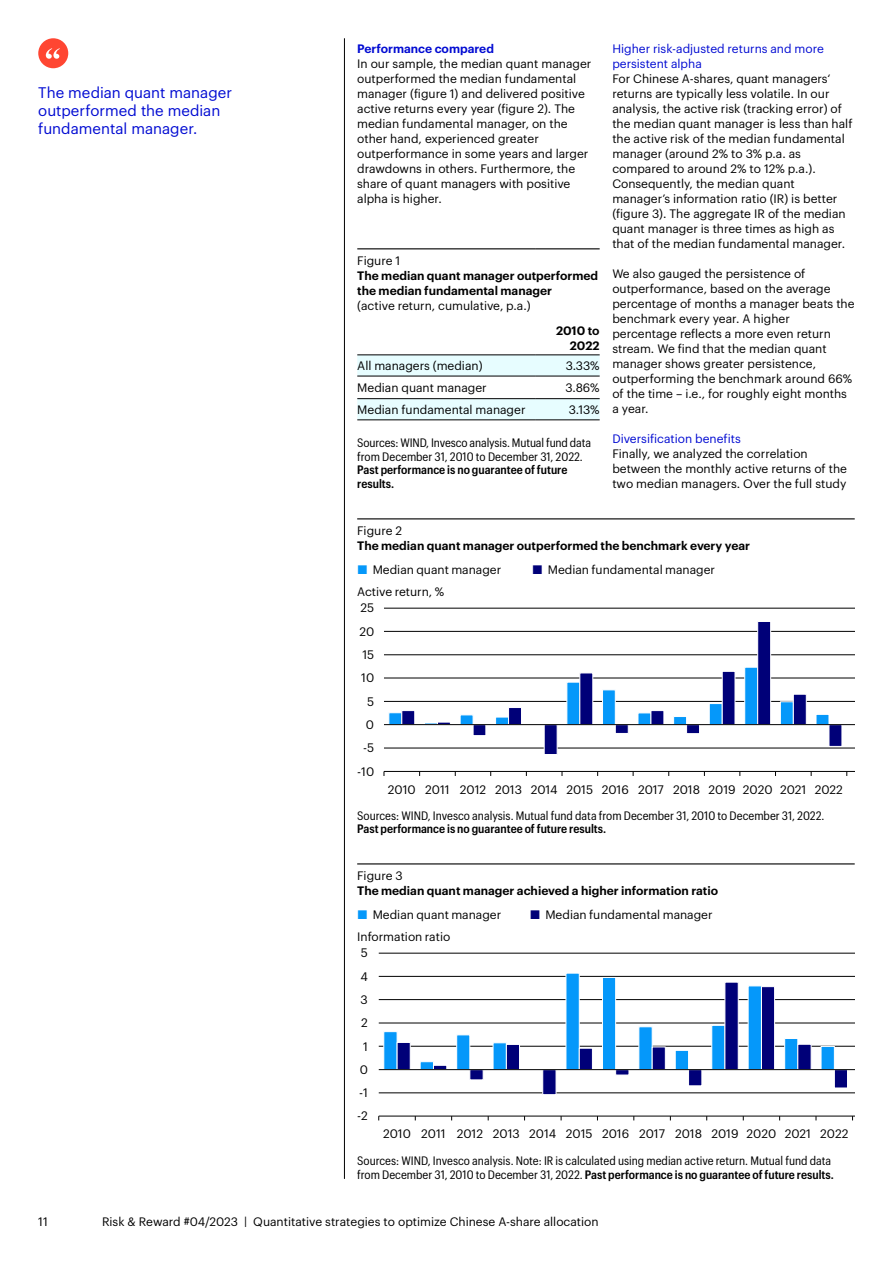
<style>
.page{position:relative;width:893px;height:1263px;background:#fff}
.page>*{position:absolute;margin:0;border:0;box-sizing:border-box;transform-origin:0 0}
.t1{font:15px/18px "Graphik";letter-spacing:.005em;color:#000ad2}
.t2{font:12px/15px "Graphik";color:#000}
.t3{font:12px/13.5px "Graphik Compact";color:#000}
.t4{font:600 12px/15px "Graphik";color:#000}
.t5{font:600 12px/13.5px "Graphik Compact";color:#000}
.t6{font:12px/15px "Graphik";color:#000ad2}
.t7{font:600 12px "Graphik";color:#000ad2}
.s1{font-weight:600}
</style>
<div class="page">
<div style="left:38px;top:38px;width:30px;height:30px;background:#ff4632;border-radius:50%"></div>
<svg style="left:46px;top:48px;width:14px;height:11px"></svg>
<hr style="left:344px;top:38px;width:1px;height:1141px;background:#000">
<hr style="left:357px;top:518px;width:498px;height:1px;background:#000">
<hr style="left:384px;top:608px;width:471px;height:1px;background:#000">
<hr style="left:384px;top:631px;width:471px;height:1px;background:#000">
<hr style="left:384px;top:654px;width:471px;height:1px;background:#000">
<hr style="left:384px;top:678px;width:471px;height:1px;background:#000">
<hr style="left:384px;top:701px;width:471px;height:1px;background:#000">
<hr style="left:384px;top:748px;width:471px;height:1px;background:#000">
<hr style="left:384px;top:771px;width:471px;height:1px;background:#000">
<svg style="left:388px;top:677px;width:13px;height:47px"></svg>
<svg style="left:401px;top:621px;width:442px;height:133px"></svg>
<hr style="left:384px;top:724px;width:471px;height:1px;background:#000">
<svg style="left:357px;top:356px;width:243px;height:64px"></svg>
<hr style="left:357px;top:355px;width:179px;height:1px;background:#000">
<hr style="left:536px;top:355px;width:64px;height:1px;background:#000">
<hr style="left:357px;top:376px;width:179px;height:1px;background:#000">
<hr style="left:536px;top:376px;width:64px;height:1px;background:#000">
<hr style="left:357px;top:398px;width:179px;height:1px;background:#000">
<hr style="left:536px;top:398px;width:64px;height:1px;background:#000">
<hr style="left:357px;top:420px;width:179px;height:1px;background:#000">
<hr style="left:536px;top:420px;width:64px;height:1px;background:#000">
<hr style="left:357px;top:248px;width:179px;height:1px;background:#000">
<hr style="left:536px;top:248px;width:64px;height:1px;background:#000">
<hr style="left:357px;top:863px;width:498px;height:1px;background:#000">
<hr style="left:379px;top:953px;width:476px;height:1px;background:#000">
<hr style="left:379px;top:976px;width:476px;height:1px;background:#000">
<hr style="left:379px;top:999px;width:476px;height:1px;background:#000">
<hr style="left:379px;top:1023px;width:476px;height:1px;background:#000">
<hr style="left:379px;top:1046px;width:476px;height:1px;background:#000">
<hr style="left:379px;top:1092px;width:476px;height:1px;background:#000">
<hr style="left:379px;top:1116px;width:476px;height:1px;background:#000">
<svg style="left:383px;top:973px;width:452px;height:96px"></svg>
<svg style="left:397px;top:982px;width:451px;height:113px"></svg>
<hr style="left:379px;top:1069px;width:476px;height:1px;background:#000">
<p class="t1" style="left:38px;top:83px;width:195px">The median quant manager outperformed the median fundamental manager.</p>
<p class="t7" style="left:357px;top:40px;width:138px">Performance compared</p>
<p class="t2" style="left:357px;top:55px;width:236px">In our sample, the median quant manager outperformed the median fundamental manager (figure 1) and delivered positive active returns every year (figure 2). The median fundamental manager, on the other hand, experienced greater outperformance in some years and larger drawdowns in others. Furthermore, the share of quant managers with positive alpha is higher.</p>
<p class="t2" style="left:357px;top:252px;width:44px">Figure 1</p>
<p class="t4" style="left:357px;top:267px;width:242px">The median quant manager outperformed the median fundamental manager</p>
<p class="t2" style="left:357px;top:297px;width:175px">(active return, cumulative, p.a.)</p>
<p class="t4" style="left:556px;top:322px;width:45px;text-align:right">2010 to<br>2022</p>
<p class="t2" style="left:357px;top:357px;width:127px">All managers (median)</p>
<p class="t2" style="left:566px;top:357px;width:35px">3.33%</p>
<p class="t2" style="left:357px;top:379px;width:131px">Median quant manager</p>
<p class="t2" style="left:566px;top:379px;width:36px">3.86%</p>
<p class="t2" style="left:357px;top:401px;width:170px">Median fundamental manager</p>
<p class="t2" style="left:569px;top:401px;width:32px">3.13%</p>
<p class="t3" style="left:357px;top:435px;width:235px">Sources: WIND, Invesco analysis. Mutual fund data from December 31, 2010 to December 31, 2022.</p>
<p class="t5" style="left:357px;top:462px;width:212px">Past performance is no guarantee of future results.</p>
<p class="t6" style="left:612px;top:40px;width:213px">Higher risk-adjusted returns and more persistent alpha</p>
<p class="t2" style="left:612px;top:70px;width:242px">For Chinese A-shares, quant managers‘ returns are typically less volatile. In our analysis, the active risk (tracking error) of the median quant manager is less than half the active risk of the median fundamental manager (around 2% to 3% p.a. as compared to around 2% to 12% p.a.).<br>Consequently, the median quant manager’s information ratio (IR) is better (figure 3). The aggregate IR of the median quant manager is three times as high as that of the median fundamental manager.</p>
<p class="t2" style="left:612px;top:265px;width:244px">We also gauged the persistence of outperformance, based on the average percentage of months a manager beats the benchmark every year. A higher percentage reflects a more even return stream. We find that the median quant manager shows greater persistence, outperforming the benchmark around 66% of the time – i.e., for roughly eight months a year.</p>
<p class="t6" style="left:612px;top:430px;width:130px">Diversification benefits</p>
<p class="t2" style="left:612px;top:445px;width:236px">Finally, we analyzed the correlation between the monthly active returns of the two median managers. Over the full study</p>
<p class="t2" style="left:357px;top:522px;width:46px">Figure 2</p>
<p class="t4" style="left:357px;top:537px;width:394px">The median quant manager outperformed the benchmark every year</p>
<p class="t2" style="left:373px;top:561px;width:130px">Median quant manager</p>
<p class="t2" style="left:548px;top:561px;width:169px">Median fundamental manager</p>
<p class="t2" style="left:357px;top:583px;width:88px">Active return, %</p>
<p class="t2" style="left:360px;top:599px;width:15px">25</p>
<p class="t2" style="left:359px;top:623px;width:16px">20</p>
<p class="t2" style="left:362px;top:646px;width:13px">15</p>
<p class="t2" style="left:361px;top:669px;width:15px">10</p>
<p class="t2" style="left:367px;top:693px;width:9px">5</p>
<p class="t2" style="left:366px;top:716px;width:10px">0</p>
<p class="t2" style="left:363px;top:739px;width:13px">-5</p>
<p class="t2" style="left:357px;top:763px;width:19px">-10</p>
<p class="t2" style="left:388px;top:781px;width:456px">2010 2011 2012 2013 2014 2015 2016 2017 2018 2019 2020 2021 2022</p>
<p class="t3" style="left:357px;top:808px;width:469px">Sources: WIND, Invesco analysis. Mutual fund data from December 31, 2010 to December 31, 2022.</p>
<p class="t5" style="left:357px;top:821px;width:250px">Past performance is no guarantee of future results.</p>
<p class="t2" style="left:357px;top:867px;width:47px">Figure 3</p>
<p class="t4" style="left:357px;top:882px;width:362px">The median quant manager achieved a higher information ratio</p>
<p class="t2" style="left:373px;top:906px;width:130px">Median quant manager</p>
<p class="t2" style="left:545px;top:906px;width:169px">Median fundamental manager</p>
<p class="t2" style="left:357px;top:928px;width:95px">Information ratio</p>
<p class="t2" style="left:361px;top:944px;width:9px">5</p>
<p class="t2" style="left:360px;top:968px;width:9px">4</p>
<p class="t2" style="left:361px;top:991px;width:9px">3</p>
<p class="t2" style="left:361px;top:1014px;width:8px">2</p>
<p class="t2" style="left:363px;top:1038px;width:6px">1</p>
<p class="t2" style="left:360px;top:1061px;width:10px">0</p>
<p class="t2" style="left:359px;top:1084px;width:10px">-1</p>
<p class="t2" style="left:357px;top:1107px;width:12px">-2</p>
<p class="t2" style="left:383px;top:1125px;width:467px">2010 2011 2012 2013 2014 2015 2016 2017 2018 2019 2020 2021 2022</p>
<p class="t3" style="left:357px;top:1153px;width:478px">Sources: WIND, Invesco analysis. Note: IR is calculated using median active return. Mutual fund data from December 31, 2010 to December 31, 2022. <span class="s1">Past performance is no guarantee of future results.</span></p>
<p class="t2" style="left:38px;top:1213px;width:11px">11</p>
<p class="t2" style="left:102px;top:1213px;width:498px">Risk &amp; Reward #04/2023 | Quantitative strategies to optimize Chinese A-share allocation</p>
</div>
